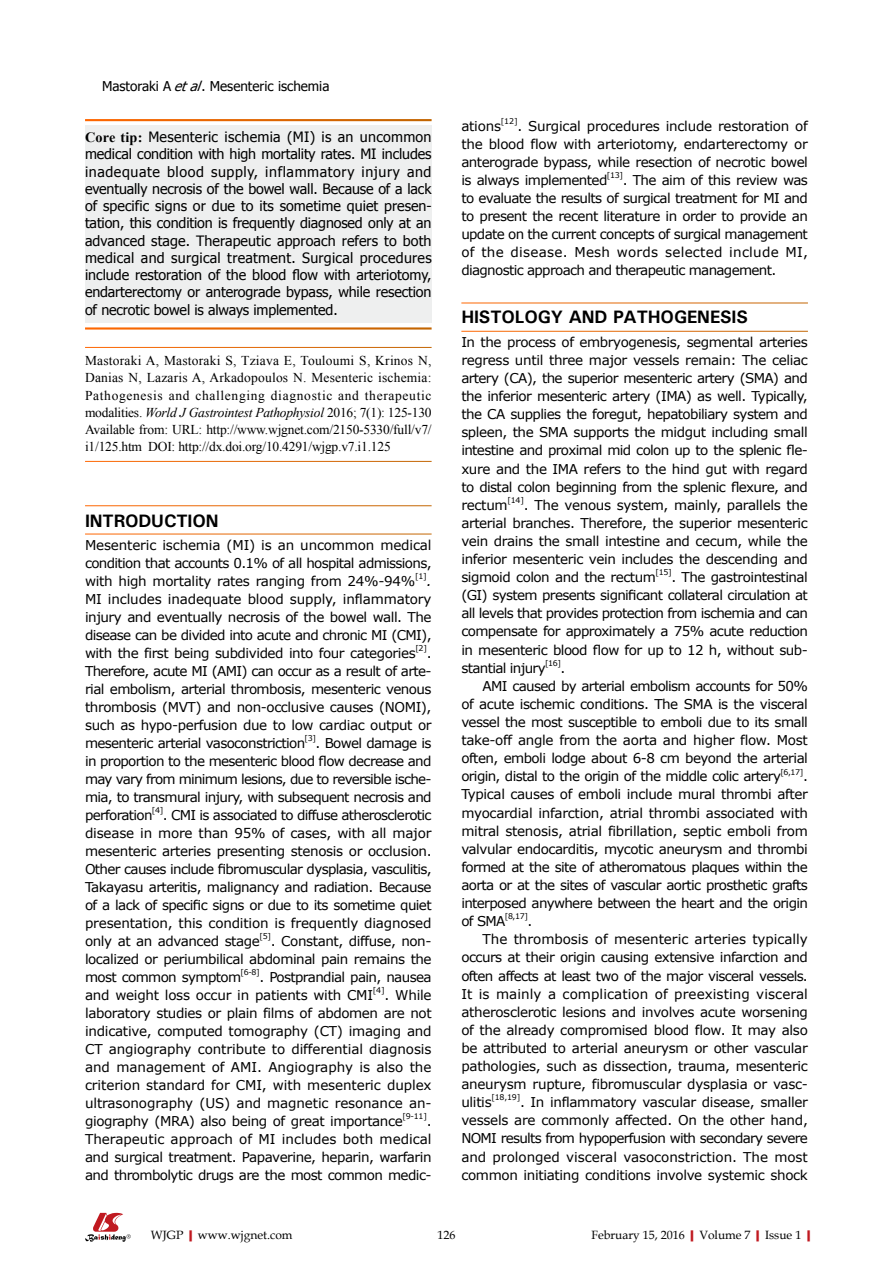
<style>
.page{position:relative;width:893px;height:1263px;background:#fff}
.page>*{position:absolute;margin:0;border:0;box-sizing:border-box;transform-origin:0 0}
.t1{font:700 18px "Univers";letter-spacing:-.01em;color:#000}
.t2{font:14.25px/17.2px "Tahoma";letter-spacing:-.01em;color:#000;text-align:justify}
.t3{font:13.5px/18px "Verdana";letter-spacing:-.03em;color:#000;text-align:justify}
.t4{font:13.5px/17.2px "Times New Roman";letter-spacing:-.015em;color:#000;text-align:justify}
.t5{font:13.5px/18px "Verdana";letter-spacing:-.01em;color:#000}
.t6{font:13.5px "Verdana";letter-spacing:-.05em;color:#000}
.t7{font:13.5px "Verdana";letter-spacing:-.055em;color:#000}
.t8{font:13.5px "Verdana";letter-spacing:.005em;color:#000}
.t9{font:13.5px "Verdana";letter-spacing:-.005em;color:#000}
.t10{font:13.5px "Tahoma";color:#000}
.t11{font:12px "Book Antiqua";color:#000}
.t12{font:7.8px "Verdana";letter-spacing:-.035em;color:#000}
.s1{font-style:italic}
.s2{font-family:"Times New Roman";font-weight:700}
.s3{font-weight:700;color:#c01920}
</style>
<div class="page">
<div style="left:85px;top:125px;width:347px;height:198px;background:#eeefef"></div>
<svg style="left:85px;top:1213px;width:46px;height:29px"></svg>
<p class="t10" style="left:102px;top:77px;width:229px">Mastoraki A <span class="s1">etal</span>. Mesenteric ischemia</p>
<p class="t2" style="left:85px;top:127px;width:348px"><span class="s2">Core tip:</span> Mesenteric ischemia (MI) is an uncommon medical condition with high mortality rates. ΜΙ includes inadequate blood supply, inflammatory injury and eventually necrosis of the bowel wall. Because of a lack of specific signs or due to its sometime quiet presen&shy;tation, this condition is frequently diagnosed only at an advanced stage. Therapeutic approach refers to both medical and surgical treatment. Surgical procedures include restoration of the blood flow with arteriotomy, endarterectomy or anterograde bypass, while resection of necrotic bowel is always implemented.</p>
<p class="t4" style="left:85px;top:352px;width:348px">Mastoraki A, Mastoraki S, Tziava E, Touloumi S, Krinos N, Danias N, Lazaris A, Arkadopoulos N. Mesenteric ischemia:<br>Pathogenesis and challenging diagnostic and therapeutic modalities. <span class="s1">World J Gastrointest Pathophysiol</span> 2016; 7(1): 125-130<br>Available from: URL: http://www.wjgnet.com/2150-5330/full/v7/ i1/125.htm DOI: http://dx.doi.org/10.4291/wjgp.v7.i1.125</p>
<p class="t1" style="left:85px;top:509px;width:135px">INTRODUCTION</p>
<p class="t3" style="left:85px;top:536px;width:348px">Mesenteric ischemia (MI) is an uncommon medical condition that accounts 0.1% of all hospital admissions, with high mortality rates ranging from 24%-94%</p>
<p class="t12" style="left:415px;top:572px;width:13px">[1]</p>
<p class="t3" style="left:85px;top:572px;width:348px;text-indent:342px"><span class="s1">.<br></span>ΜΙ includes inadequate blood supply, inflammatory injury and eventually necrosis of the bowel wall. The disease can be divided into acute and chronic MI (CMI), with the first being subdivided into four categories</p>
<p class="t12" style="left:415px;top:644px;width:13px">[2]</p>
<p class="t3" style="left:85px;top:644px;width:348px;text-indent:342px">.<br>Therefore, acute MI (AMI) can occur as a result of arte&shy;rial embolism, arterial thrombosis, mesenteric venous thrombosis (MVT) and non-occlusive causes (NOMI), such as hypo-perfusion due to low cardiac output or mesenteric arterial vasoconstriction</p>
<p class="t12" style="left:305px;top:734px;width:13px">[3]</p>
<p class="t3" style="left:85px;top:734px;width:348px;text-indent:230px">. Bowel damage is in proportion to the mesenteric blood flow decrease and may vary from minimum lesions, due to reversible ische&shy;mia, to transmural injury, with subsequent necrosis and perforation</p>
<p class="t12" style="left:152px;top:806px;width:13px">[4]</p>
<p class="t3" style="left:85px;top:806px;width:348px;text-indent:78px">. CMI is associated to diffuse atherosclerotic disease in more than 95% of cases, with all major mesenteric arteries presenting stenosis or occlusion.<br>Other causes include fibromuscular dysplasia, vasculitis, Takayasu arteritis, malignancy and radiation. Because of a lack of specific signs or due to its sometime quiet presentation, this condition is frequently diagnosed only at an advanced stage</p>
<p class="t12" style="left:260px;top:932px;width:13px">[5]</p>
<p class="t3" style="left:85px;top:932px;width:348px;text-align:left;text-indent:186px">. Constant, diffuse, non&shy;localized or periumbilical abdominal pain remains the most common symptom</p>
<p class="t12" style="left:241px;top:968px;width:21px">[6-8]</p>
<p class="t3" style="left:85px;top:968px;width:348px;text-indent:174px">. Postprandial pain, nausea and weight loss occur in patients with CMI</p>
<p class="t12" style="left:373px;top:986px;width:13px">[4]</p>
<p class="t5" style="left:85px;top:986px;width:348px;text-indent:300px">. While laboratory studies or plain films of abdomen are not indicative, computed tomography (CT) imaging and CT angiography contribute to differential diagnosis and management of AMI. Angiography is also the criterion standard for CMI, with mesenteric duplex ultrasonography (US) and magnetic resonance an&shy;giography (MRA) also being of great importance</p>
<p class="t12" style="left:402px;top:1112px;width:26px">[9-11]</p>
<p class="t3" style="left:85px;top:1112px;width:348px;text-indent:342px">.<br>Therapeutic approach of MI includes both medical and surgical treatment. Papaverine, heparin, warfarin and thrombolytic drugs are the most common medic-</p>
<p class="t3" style="left:461px;top:116px;width:41px">ations</p>
<p class="t12" style="left:501px;top:116px;width:18px">[12]</p>
<p class="t3" style="left:461px;top:116px;width:348px;text-indent:56px">. Surgical procedures include restoration of the blood flow with arteriotomy, endarterectomy or anterograde bypass, while resection of necrotic bowel is always implemented</p>
<p class="t12" style="left:607px;top:170px;width:18px">[13]</p>
<p class="t3" style="left:461px;top:170px;width:348px;text-indent:161px">. The aim of this review was to evaluate the results of surgical treatment for MI and to present the recent literature in order to provide an update on the current concepts of surgical management of the disease. Mesh words selected include MI, diagnostic approach and therapeutic management.</p>
<p class="t1" style="left:461px;top:306px;width:288px">HISTOLOGY AND PATHOGENESIS</p>
<p class="t3" style="left:461px;top:332px;width:348px">In the process of embryogenesis, segmental arteries regress until three major vessels remain: The celiac artery (CA), the superior mesenteric artery (SMA) and the inferior mesenteric artery (IMA) as well. Typically, the CA supplies the foregut, hepatobiliary system and spleen, the SMA supports the midgut including small intestine and proximal mid colon up to the splenic fle&shy;xure and the IMA refers to the hind gut with regard to distal colon beginning from the splenic flexure, and rectum</p>
<p class="t12" style="left:507px;top:495px;width:18px">[14]</p>
<p class="t3" style="left:461px;top:495px;width:348px;text-indent:62px">. The venous system, mainly, parallels the arterial branches. Therefore, the superior mesenteric vein drains the small intestine and cecum, while the inferior mesenteric vein includes the descending and sigmoid colon and the rectum</p>
<p class="t12" style="left:655px;top:568px;width:18px">[15]</p>
<p class="t3" style="left:461px;top:568px;width:348px;text-indent:210px">. The gastrointestinal (GI) system presents significant collateral circulation at all levels that provides protection from ischemia and can compensate for approximately a 75% acute reduction in mesenteric blood flow for up to 12 h, without sub&shy;stantial injury</p>
<p class="t12" style="left:545px;top:658px;width:17px">[16]</p>
<p class="t3" style="left:561px;top:658px;width:6px">.</p>
<p class="t6" style="left:483px;top:677px;width:327px">AMI caused by arterial embolism accounts for 50%</p>
<p class="t3" style="left:461px;top:694px;width:348px">of acute ischemic conditions. The SMA is the visceral</p>
<p class="t3" style="left:461px;top:713px;width:348px">vessel the most susceptible to emboli due to its small</p>
<p class="t3" style="left:461px;top:731px;width:348px">take-off angle from the aorta and higher flow. Most</p>
<p class="t3" style="left:461px;top:749px;width:348px">often, emboli lodge about 6-8 cm beyond the arterial</p>
<p class="t6" style="left:461px;top:768px;width:321px">origin, distal to the origin of the middle colic artery</p>
<p class="t12" style="left:780px;top:767px;width:25px">[6,17]</p>
<p class="t3" style="left:461px;top:767px;width:348px;text-indent:342px">.<br>Typical causes of emboli include mural thrombi after myocardial infarction, atrial thrombi associated with mitral stenosis, atrial fibrillation, septic emboli from valvular endocarditis, mycotic aneurysm and thrombi formed at the site of atheromatous plaques within the aorta or at the sites of vascular aortic prosthetic grafts interposed anywhere between the heart and the origin of SMA</p>
<p class="t12" style="left:505px;top:912px;width:25px">[8,17]</p>
<p class="t3" style="left:527px;top:912px;width:6px">.</p>
<p class="t9" style="left:483px;top:931px;width:327px">The thrombosis of mesenteric arteries typically</p>
<p class="t3" style="left:461px;top:948px;width:348px">occurs at their origin causing extensive infarction and</p>
<p class="t7" style="left:461px;top:967px;width:348px">often affects at least two of the major visceral vessels.</p>
<p class="t8" style="left:461px;top:985px;width:348px">It is mainly a complication of preexisting visceral</p>
<p class="t3" style="left:461px;top:1002px;width:348px">atherosclerotic lesions and involves acute worsening</p>
<p class="t3" style="left:461px;top:1020px;width:348px">of the already compromised blood flow. It may also</p>
<p class="t3" style="left:461px;top:1038px;width:348px">be attributed to arterial aneurysm or other vascular</p>
<p class="t3" style="left:461px;top:1057px;width:348px">pathologies, such as dissection, trauma, mesenteric</p>
<p class="t3" style="left:461px;top:1075px;width:348px">aneurysm rupture, fibromuscular dysplasia or vasc-</p>
<p class="t3" style="left:461px;top:1093px;width:32px">ulitis</p>
<p class="t12" style="left:491px;top:1093px;width:30px">[18,19]</p>
<p class="t3" style="left:461px;top:1093px;width:348px;text-indent:59px">. In inflammatory vascular disease, smaller vessels are commonly affected. On the other hand, NOMI results from hypoperfusion with secondary severe and prolonged visceral vasoconstriction. The most common initiating conditions involve systemic shock</p>
<p class="t11" style="left:151px;top:1226px;width:143px">WJGP<span class="s3">|</span>www.wjgnet.com</p>
<p class="t11" style="left:437px;top:1226px;width:19px">126</p>
<p class="t11" style="left:591px;top:1226px;width:226px">February 15, 2016<span class="s3">|</span>Volume 7<span class="s3">|</span>Issue 1<span class="s3">|</span></p>
</div>
